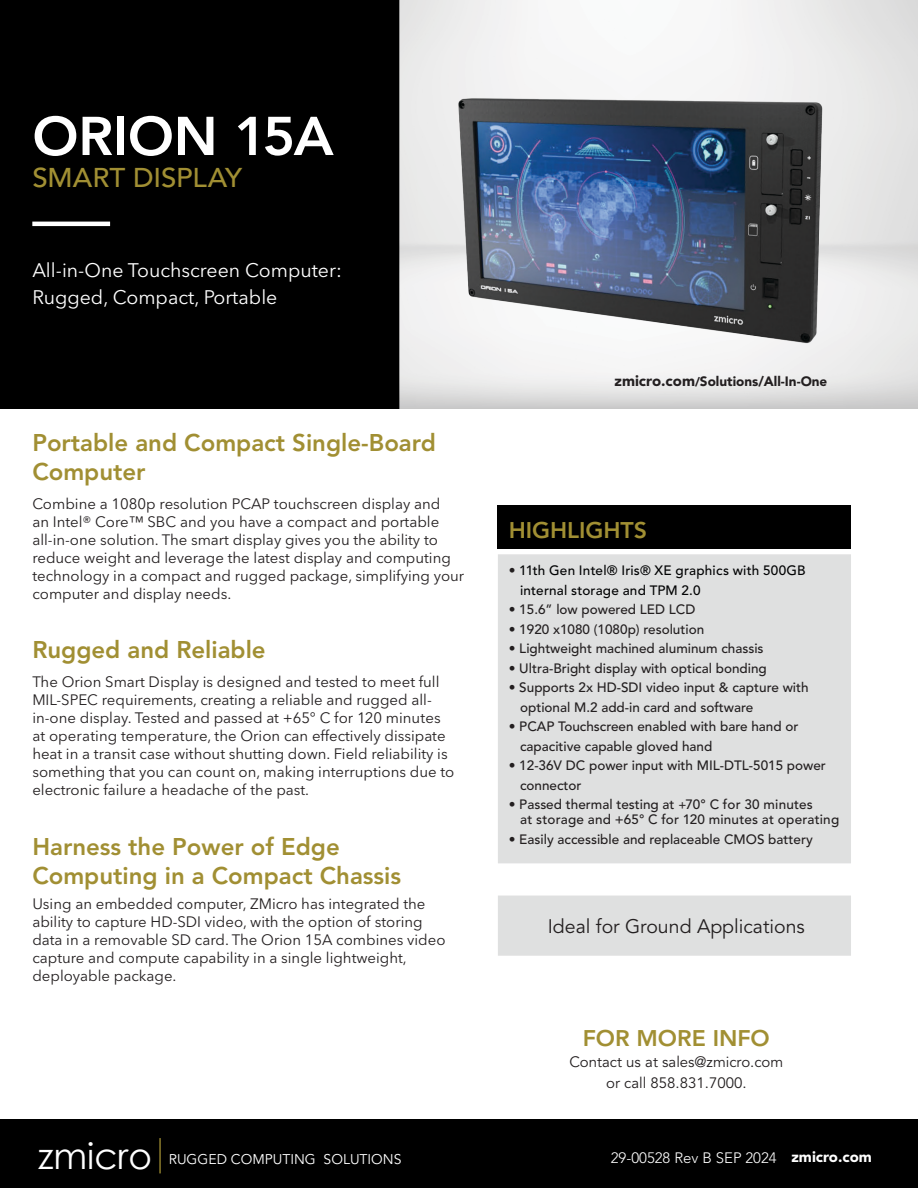
<style>
.page{position:relative;width:918px;height:1188px;background:#fff}
.page>*{position:absolute;margin:0;border:0;box-sizing:border-box;transform-origin:0 0}
.t1{font:800 54px "Avenir";letter-spacing:-.01em;color:#fff}
.t2{font:36px "Century Gothic";color:#fff}
.t3{font:500 27px "Avenir";letter-spacing:-.005em;color:#a18f33}
.t4{font:800 24px/28.8px "Avenir";color:#a18f33}
.t5{font:800 22.5px "Avenir";letter-spacing:-.005em;color:#a18f33}
.t6{font:19.5px "Avenir Next LT Pro";color:#fff}
.t7{font:19.5px "Avenir";color:#231f20}
.t8{font:15px/18px "Avenir Next LT Pro";color:#231f20}
.t9{font:15px "Avenir";color:#231f20}
.t10{font:300 15px "Avenir";color:#fff}
.t11{font:900 15px "Avenir";color:#fff}
.t12{font:13.95px "Avenir";color:#fff}
.t13{font:500 13.5px/19.5px "Avenir";color:#231f20}
.t14{font:500 13.5px/19.5px "Avenir";letter-spacing:.015em;color:#020304}
.t15{font:900 13.5px "Avenir";color:#231f20}
.s1{font-size:15px}
.s2{font-size:12px}
.s3{color:#231f20}
</style>
<div class="page">
<div style="left:0;top:0;width:400px;height:409px;background:#000"></div>
<hr style="left:32px;top:222px;width:78px;height:4px;background:#fff">
<img style="left:450px;top:93px;width:378px;height:254px">
<div style="left:498px;top:896px;width:353px;height:60px;background:#dfe0e0"></div>
<div style="left:0;top:1120px;width:918px;height:68px;background:#000"></div>
<hr style="left:159px;top:1138px;width:2px;height:35px;background:#a18f33">
<div style="left:498px;top:505px;width:353px;height:44px;background:#000"></div>
<div style="left:498px;top:554px;width:353px;height:309px;background:#dfe0e0"></div>
<p class="t1" style="left:32px;top:96px;width:303px">ORION 15A</p>
<p class="t3" style="left:32px;top:158px;width:211px">SMART DISPLAY</p>
<p class="t6" style="left:32px;top:259px;width:311px">All-in-One Touchscreen Computer:</p>
<p class="t6" style="left:32px;top:286px;width:247px">Rugged, Compact, Portable</p>
<p class="t4" style="left:32px;top:429px;width:405px">Portable and Compact Single-Board<br>Computer</p>
<p class="t8" style="left:32px;top:495px;width:433px">Combine a 1080p resolution PCAP touchscreen display and<br>an Intel® Core™ SBC and you have a compact and portable all-in-one solution. The smart display gives you the ability to reduce weight and leverage the latest display and computing technology in a compact and rugged package, simplifying your computer and display needs.</p>
<p class="t4" style="left:32px;top:637px;width:235px">Rugged and Reliable</p>
<p class="t8" style="left:32px;top:673px;width:424px">The Orion Smart Display is designed and tested to meet full MIL-SPEC requirements, creating a reliable and rugged all&shy;in-one display. Tested and passed at +65° C for 120 minutes at operating temperature, the Orion can effectively dissipate heat in a transit case without shutting down. Field reliability is something that you can count on, making interruptions due to electronic failure a headache of the past.</p>
<p class="t4" style="left:32px;top:834px;width:309px">Harness the Power of Edge</p>
<p class="t4" style="left:32px;top:863px;width:370px">Computing in a Compact Chassis</p>
<p class="t8" style="left:32px;top:894px;width:415px">Using an embedded computer, ZMicro has integrated the ability to capture HD-SDI video, with the option of storing data in a removable SD card. The Orion 15A combines video capture and compute capability in a single lightweight, deployable package.</p>
<p class="t15" style="left:615px;top:371px;width:214px"><span class="s1">zmicro.com</span><span class="s2">/</span>Solutions/All-In-One</p>
<p class="t5" style="left:509px;top:513px;width:140px">HIGHLIGHTS</p>
<p class="t14" style="left:520px;top:561px;width:287px;text-indent:-11px"><span class="s3">•</span> 11th Gen Intel® Iris® XE graphics with 500GB internal storage and TPM 2.0</p>
<p class="t13" style="left:509px;top:600px;width:188px">• 15.6” low powered LED LCD</p>
<p class="t13" style="left:509px;top:620px;width:197px">• 1920 x1080 (1080p) resolution</p>
<p class="t13" style="left:509px;top:639px;width:256px">• Lightweight machined aluminum chassis</p>
<p class="t13" style="left:509px;top:659px;width:259px">• Ultra-Bright display with optical bonding</p>
<p class="t13" style="left:520px;top:678px;width:290px;text-indent:-11px">• Supports 2x HD-SDI video input &amp; capture with optional M.2 add-in card and software</p>
<p class="t13" style="left:520px;top:717px;width:280px;text-indent:-11px">• PCAP Touchscreen enabled with bare hand or capacitive capable gloved hand</p>
<p class="t13" style="left:509px;top:756px;width:319px">• 12-36V DC power input with MIL-DTL-5015 power</p>
<p class="t13" style="left:520px;top:776px;width:63px">connector</p>
<p class="t13" style="left:509px;top:795px;width:306px">• Passed thermal testing at <span class="s2">+</span>70° C for 30 minutes</p>
<p class="t13" style="left:520px;top:810px;width:321px">at storage and +65° C for 120 minutes at operating</p>
<p class="t13" style="left:509px;top:830px;width:305px">• Easily accessible and replaceable CMOS battery</p>
<p class="t7" style="left:548px;top:911px;width:259px">Ideal for Ground Applications</p>
<p class="t5" style="left:583px;top:1022px;width:188px">FOR MORE INFO</p>
<p class="t9" style="left:569px;top:1051px;width:215px">Contact us at sales@zmicro.com</p>
<p class="t9" style="left:606px;top:1072px;width:142px">or call 858.831.7000.</p>
<p class="t2" style="left:38px;top:1130px;width:115px">zmicro</p>
<p class="t12" style="left:169px;top:1149px;width:234px">RUGGED COMPUTING SOLUTIONS</p>
<p class="t11" style="left:791px;top:1146px;width:82px">zmicro.com</p>
<p class="t10" style="left:611px;top:1146px;width:167px">29-00528 Rev B SEP 2024</p>
</div>
